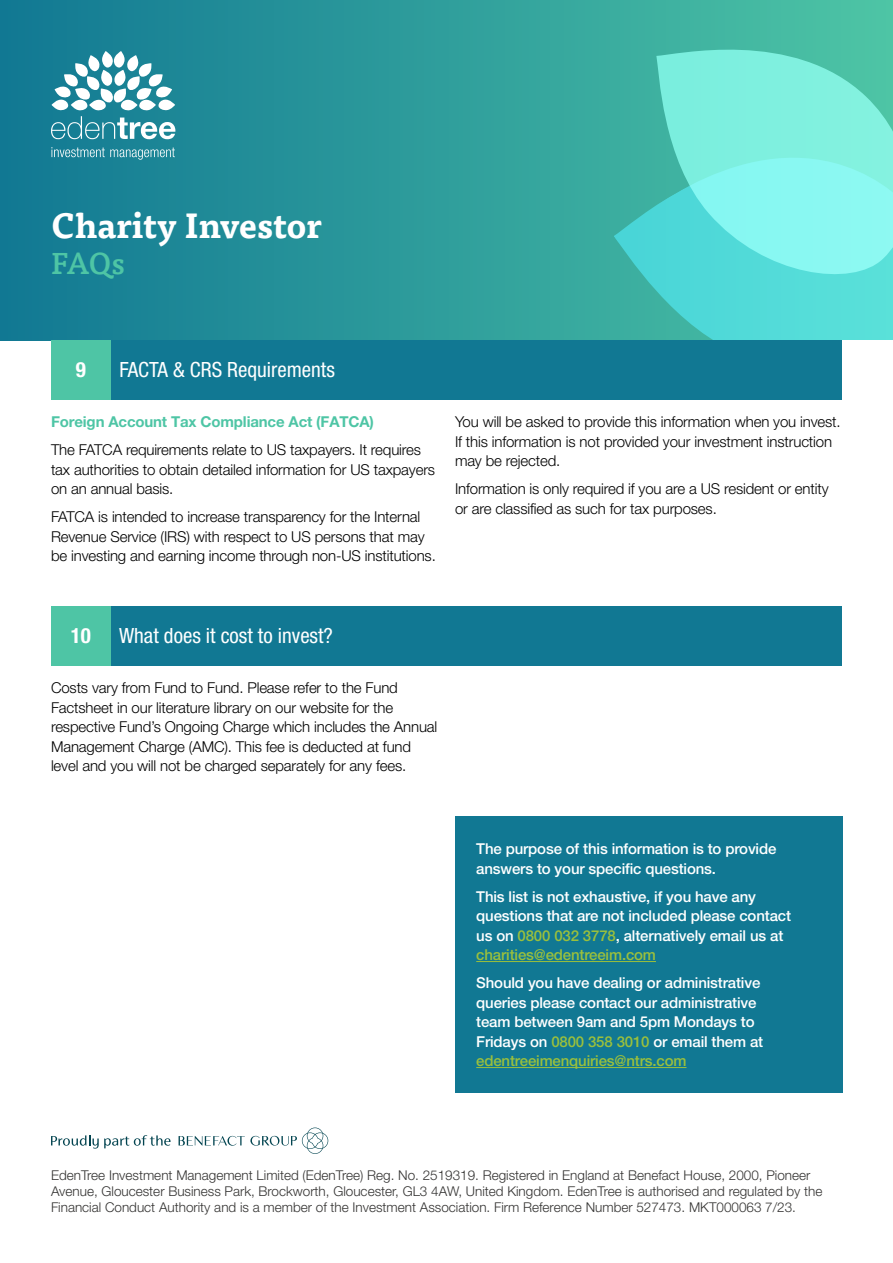
<style>
.page{position:relative;width:893px;height:1263px;background:#fff}
.page>*{position:absolute;margin:0;border:0;box-sizing:border-box;transform-origin:0 0}
.t1{font:700 34.5px "Tisa Pro";color:#fff}
.t2{font:500 30px "Tisa Pro";color:#4ec5a5}
.t3{font:condensed 21px "Helvetica Neue LT Pro";color:#fff}
.t4{font:700 condensed 21px "Helvetica Neue LT Pro";color:#fff}
.t5{font:300 15px/19.5px "Helvetica Neue LT Pro";letter-spacing:-.01em;color:#000}
.t6{font:500 15px/19.5px "Helvetica Neue LT Pro";letter-spacing:-.01em;color:#fff}
.t7{font:700 15px "Helvetica Neue LT Pro";letter-spacing:-.01em;color:#4ec5a5}
.t8{font:300 13.5px/16.2px "Helvetica Neue LT Pro";color:#343332}
.s1{color:#9bc03c}
</style>
<div class="page">
<div style="left:0;top:0;width:893px;height:340px;background:linear-gradient(to right,#117893,#4ec5a5)"></div>
<svg style="left:51px;top:1135px;width:120px;height:13px"></svg>
<svg style="left:179px;top:1127px;width:149px;height:27px"></svg>
<svg style="left:656px;top:50px;width:237px;height:86px;background:#73e5d2"></svg>
<svg style="left:614px;top:136px;width:279px;height:204px;background:#64ded7"></svg>
<div style="left:111px;top:340px;width:731px;height:60px;background:#117893"></div>
<div style="left:51px;top:340px;width:60px;height:60px;background:#4ec5a5"></div>
<div style="left:111px;top:606px;width:731px;height:59px;background:#117893"></div>
<div style="left:51px;top:606px;width:60px;height:59px;background:#4ec5a5"></div>
<div style="left:455px;top:816px;width:387px;height:277px;background:#117893"></div>
<hr style="left:476px;top:961px;width:180px;height:1px;background:#9bc03c">
<hr style="left:476px;top:1067px;width:210px;height:1px;background:#9bc03c">
<svg style="left:51px;top:51px;width:124px;height:88px"></svg>
<svg style="left:52px;top:147px;width:123px;height:13px;background:#4499a9"></svg>
<h1 class="t1" style="left:51px;top:197px;width:272px">Charity Investor</h1>
<h2 class="t2" style="left:51px;top:240px;width:75px">FAQs</h2>
<h3 class="t4" style="left:76px;top:357px;width:12px">9</h3>
<h3 class="t3" style="left:119px;top:358px;width:217px">FACTA &amp; CRS Requirements</h3>
<p class="t7" style="left:51px;top:413px;width:324px">Foreign Account Tax Compliance Act (FATCA)</p>
<p class="t5" style="left:51px;top:440px;width:386px">The FATCA requirements relate to US taxpayers. It requires tax authorities to obtain detailed information for US taxpayers on an annual basis.</p>
<p class="t5" style="left:51px;top:507px;width:386px">FATCA is intended to increase transparency for the Internal<br>Revenue Service (IRS) with respect to US persons that may be investing and earning income through non-US institutions.</p>
<p class="t5" style="left:455px;top:412px;width:387px">You will be asked to provide this information when you invest.<br>If this information is not provided your investment instruction may be rejected.</p>
<p class="t5" style="left:455px;top:479px;width:375px">Information is only required if you are a US resident or entity or are classified as such for tax purposes.</p>
<h3 class="t4" style="left:71px;top:623px;width:22px">10</h3>
<h3 class="t3" style="left:119px;top:624px;width:215px">What does it cost to invest?</h3>
<p class="t5" style="left:51px;top:678px;width:388px">Costs vary from Fund to Fund. Please refer to the Fund Factsheet in our literature library on our website for the respective Fund’s Ongoing Charge which includes the Annual Management Charge (AMC). This fee is deducted at fund level and you will not be charged separately for any fees.</p>
<p class="t6" style="left:476px;top:839px;width:302px">The purpose of this information is to provide answers to your specific questions.</p>
<p class="t6" style="left:476px;top:886px;width:316px">This list is not exhaustive, if you have any questions that are not included please contact us on <span class="s1">0800 032 3778</span>, alternatively email us at <span class="s1">charities@edentreeim.com</span></p>
<p class="t6" style="left:476px;top:973px;width:288px">Should you have dealing or administrative queries please contact our administrative team between 9am and 5pm Mondays to Fridays on <span class="s1">0800 358 3010</span> or email them at <span class="s1">edentreeimenquiries@ntrs.com</span></p>
<p class="t8" style="left:51px;top:1167px;width:773px">EdenTree Investment Management Limited (EdenTree) Reg. No. 2519319. Registered in England at Benefact House, 2000, Pioneer<br>Avenue, Gloucester Business Park, Brockworth, Gloucester, GL3 4AW, United Kingdom. EdenTree is authorised and regulated by the<br>Financial Conduct Authority and is a member of the Investment Association. Firm Reference Number 527473. MKT000063 7/23.</p>
</div>
